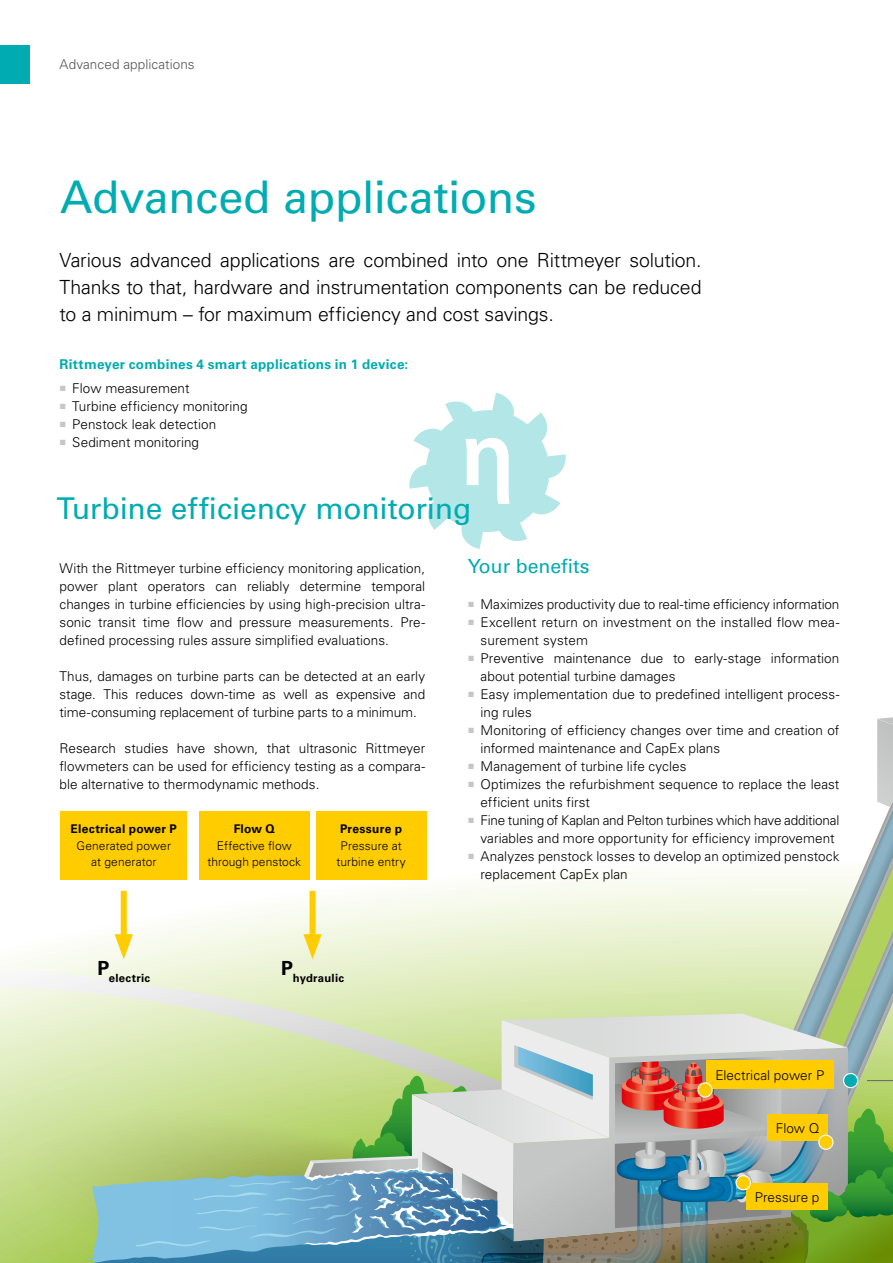
<style>
.page{position:relative;width:893px;height:1263px;background:#fff}
.page>*{position:absolute;margin:0;border:0;box-sizing:border-box;transform-origin:0 0}
.t1{font:45px "Univers LT Std";letter-spacing:-.01em;color:#00acb1}
.t2{font:30px "Univers LT Std";letter-spacing:-.005em;color:#00acb1}
.t3{font:300 19.5px/27px "Univers LT Std";letter-spacing:-.01em;color:#000;text-align:justify}
.t4{font:19.5px "Univers LT Std";color:#00acb1}
.t5{font:300 13.5px/18px "Univers LT Std";letter-spacing:.005em;color:#000}
.t6{font:700 13.5px "Univers LT Std";letter-spacing:.02em;color:#00acb1}
.t7{font:300 13.5px "Univers LT Std";letter-spacing:.005em;color:#565655}
.t8{font:300 12px/16.5px "Univers LT Std";letter-spacing:.005em;color:#000;text-align:center}
.t9{font:700 12px "Univers LT Std";letter-spacing:.02em;color:#000}
.t10{font:700 11.25px "Univers LT Std";letter-spacing:.025em;color:#000}
</style>
<div class="page">
<svg style="left:409px;top:393px;width:157px;height:156px"></svg>
<svg style="left:0;top:811px;width:88px;height:381px"></svg>
<svg style="left:0;top:1192px;width:88px;height:71px;background:#b3d16b"></svg>
<div style="left:0;top:45px;width:30px;height:39px;background:#00acb1"></div>
<div style="left:61px;top:811px;width:126px;height:69px;background:#fc0"></div>
<svg style="left:88px;top:717px;width:805px;height:546px"></svg>
<div style="left:698px;top:1083px;width:14px;height:14px;background:#fc0;border-radius:50%"></div>
<div style="left:697px;top:1082px;width:16px;height:15px;border:1px solid #fff;border-radius:50%"></div>
<div style="left:736px;top:1175px;width:14px;height:15px;background:#fc0;border-radius:50%"></div>
<div style="left:736px;top:1175px;width:15px;height:15px;border:1px solid #fff;border-radius:50%"></div>
<div style="left:819px;top:1135px;width:14px;height:14px;background:#fc0;border-radius:50%"></div>
<div style="left:818px;top:1134px;width:15px;height:16px;border:1px solid #fff;border-radius:50%"></div>
<p class="t7" style="left:60px;top:56px;width:137px">Advanced applications</p>
<h1 class="t1" style="left:60px;top:170px;width:478px">Advanced applications</h1>
<h3 class="t3" style="left:60px;top:247px;width:644px">Various advanced applications are combined into one Rittmeyer solution.<br>Thanks to that, hardware and instrumentation components can be reduced to a minimum – for maximum efficiency and cost savings.</h3>
<p class="t6" style="left:60px;top:356px;width:350px">Rittmeyer combines 4 smart applications in 1 device:</p>
<p class="t5" style="left:60px;top:379px;width:132px"><sup>■</sup> Flow measurement</p>
<p class="t5" style="left:60px;top:397px;width:190px"><sup>■</sup> Turbine efficiency monitoring</p>
<p class="t5" style="left:60px;top:415px;width:158px"><sup>■</sup> Penstock leak detection</p>
<p class="t5" style="left:60px;top:433px;width:141px"><sup>■</sup> Sediment monitoring</p>
<h2 class="t2" style="left:56px;top:491px;width:416px">Turbine efficiency monitoring</h2>
<p class="t5" style="left:60px;top:559px;width:367px;text-align:justify">With the Rittmeyer turbine efficiency monitoring application, power plant operators can reliably determine temporal changes in turbine efficiencies by using high-precision ultra&shy;sonic transit time flow and pressure measurements. Pre&shy;defined processing rules assure simplified evaluations.</p>
<p class="t5" style="left:60px;top:667px;width:367px;text-align:justify">Thus, damages on turbine parts can be detected at an early stage. This reduces down-time as well as expensive and time-consuming replacement of turbine parts to a minimum.</p>
<p class="t5" style="left:60px;top:739px;width:367px;text-align:justify">Research studies have shown, that ultrasonic Rittmeyer flowmeters can be used for efficiency testing as a compara&shy;ble alternative to thermodynamic methods.</p>
<p class="t9" style="left:71px;top:822px;width:108px">Electrical power P</p>
<p class="t8" style="left:77px;top:837px;width:96px">Generated power at generator</p>
<p class="t9" style="left:234px;top:822px;width:43px">Flow Q</p>
<p class="t8" style="left:208px;top:837px;width:95px">Effective flow through penstock</p>
<p class="t9" style="left:340px;top:822px;width:64px">Pressure p</p>
<p class="t8" style="left:336px;top:837px;width:71px">Pressure at turbine entry</p>
<p class="t10" style="left:97px;top:971px;width:54px"><sup>P</sup>electric</p>
<p class="t10" style="left:281px;top:971px;width:65px"><sup>P</sup>hydraulic</p>
<h3 class="t4" style="left:468px;top:555px;width:123px">Your benefits</h3>
<p class="t5" style="left:468px;top:595px;width:373px"><sup>■</sup> Maximizes productivity due to real-time efficiency information</p>
<p class="t5" style="left:480px;top:613px;width:360px;text-indent:-13px"><sup>■</sup> Excellent return on investment on the installed flow mea&shy;surement system</p>
<p class="t5" style="left:480px;top:649px;width:360px;text-indent:-13px"><sup>■</sup> Preventive maintenance due to early-stage information about potential turbine damages</p>
<p class="t5" style="left:480px;top:685px;width:360px;text-indent:-13px"><sup>■</sup> Easy implementation due to predefined intelligent process&shy;ing rules</p>
<p class="t5" style="left:480px;top:721px;width:360px;text-indent:-13px"><sup>■</sup> Monitoring of efficiency changes over time and creation of informed maintenance and CapEx plans</p>
<p class="t5" style="left:468px;top:757px;width:220px"><sup>■</sup> Management of turbine life cycles</p>
<p class="t5" style="left:480px;top:775px;width:360px;text-indent:-13px"><sup>■</sup> Optimizes the refurbishment sequence to replace the least efficient units first</p>
<p class="t5" style="left:468px;top:811px;width:373px;text-align:center"><sup>■</sup> Fine tuning of Kaplan and Pelton turbines which have additional variables and more opportunity for efficiency improvement</p>
<p class="t5" style="left:480px;top:847px;width:360px;text-indent:-13px"><sup>■</sup> Analyzes penstock losses to develop an optimized penstock replacement CapEx plan</p>
<p class="t5" style="left:715px;top:1066px;width:110px">Electrical power P</p>
<p class="t5" style="left:776px;top:1119px;width:45px">Flow Q</p>
<p class="t5" style="left:755px;top:1188px;width:66px">Pressure p</p>
</div>
